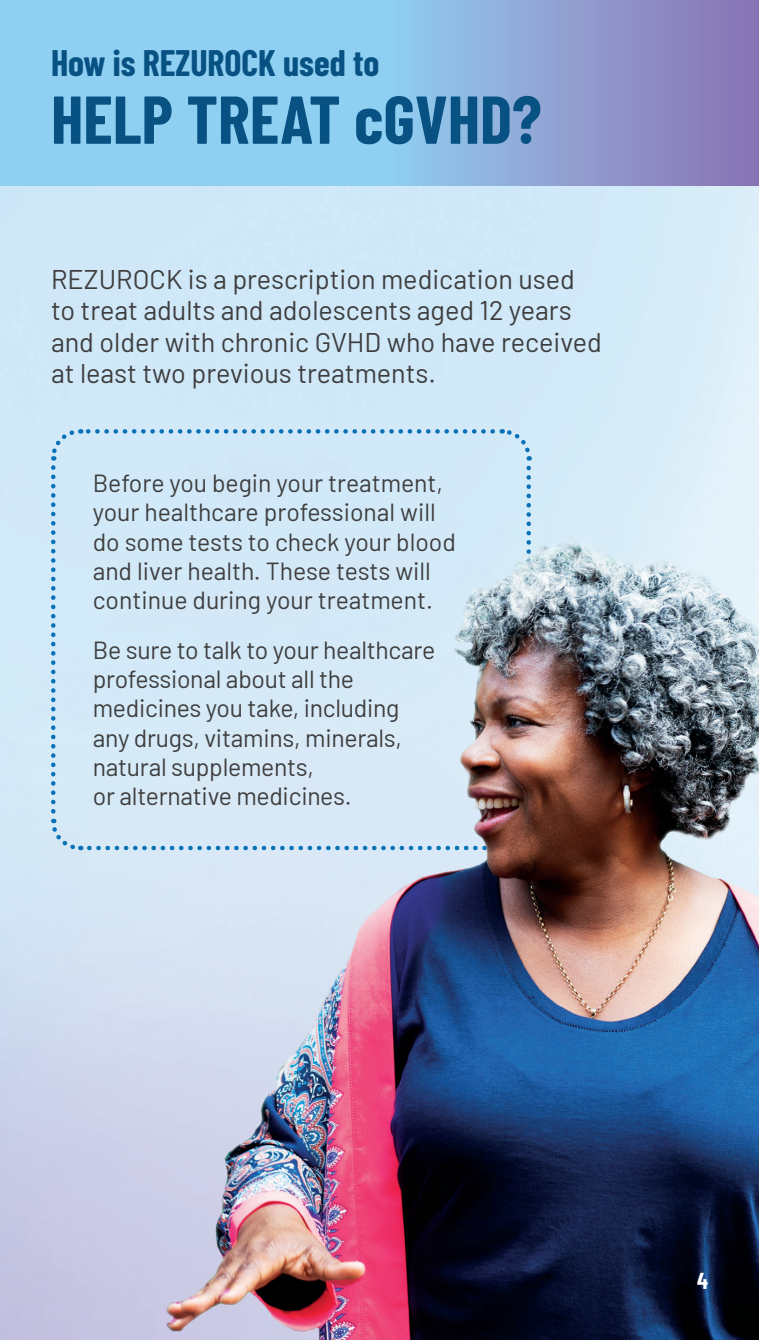
<style>
.page{position:relative;width:759px;height:1340px;background:#fff}
.page>*{position:absolute;margin:0;border:0;box-sizing:border-box;transform-origin:0 0}
.t1{font:700 67.5px "Barlow Condensed";color:#075183}
.t2{font:700 36px "Barlow Condensed";color:#075183}
.Paragraph_Style_1{font:27px/31.5px "Barlow";color:#3e3e3f}
.Paragraph_Style_1-2{font:24.75px/29.2px "Barlow";letter-spacing:-.01em;color:#3e3e3f}
.t3{font:700 22.5px "Barlow Condensed";color:#fff}
</style>
<div class="page">
<img style="left:0;top:185px;width:759px;height:1154px">
<svg style="left:0;top:0;width:759px;height:185px;background:#8eb7e1"></svg>
<svg style="left:49px;top:467px;width:32px;height:385px;background:#c8e2f4"></svg>
<svg style="left:501px;top:426px;width:32px;height:87px;background:#c5e2f4"></svg>
<svg style="left:48px;top:427px;width:445px;height:33px;background:#c5e2f4"></svg>
<img style="left:96px;top:513px;width:663px;height:826px">
<p class="t2" style="left:51px;top:38px;width:330px">How is REZUROCK used to</p>
<p class="t1" style="left:51px;top:71px;width:492px">HELP TREAT cGVHD?</p>
<p class="Paragraph_Style_1" style="left:51px;top:261px;width:552px">REZUROCK is a prescription medication used to treat adults and adolescents aged 12 years and older with chronic GVHD who have received at least two previous treatments.</p>
<p class="Paragraph_Style_1-2" style="left:93px;top:466px;width:365px">Before you begin your treatment, your healthcare professional will do some tests to check your blood and liver health. These tests will continue during your treatment.</p>
<p class="Paragraph_Style_1-2" style="left:93px;top:633px;width:344px">Be sure to talk to your healthcare professional about all the medicines you take, including any drugs, vitamins, minerals, natural supplements,<br>or alternative medicines.</p>
<p class="t3" style="left:697px;top:1264px;width:12px">4</p>
</div>
